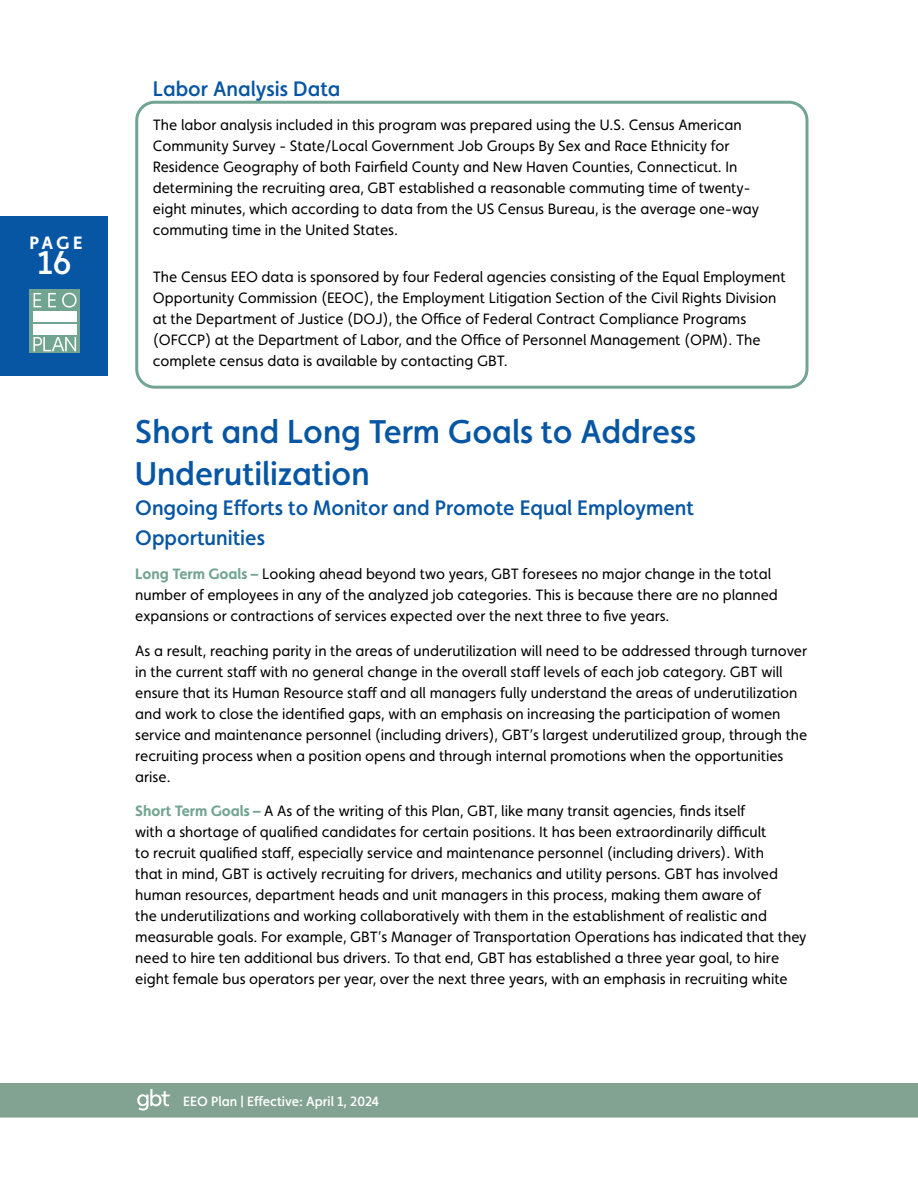
<style>
.page{position:relative;width:918px;height:1188px;background:#fff}
.page>*{position:absolute;margin:0;border:0;box-sizing:border-box;transform-origin:0 0}
.t1{font:500 33px/42px "Faricy New";color:#0756a3}
.t2{font:500 33px "Faricy New";color:#fff}
.t3{font:500 21px/30px "Faricy New";color:#0756a3}
.t4{font:700 18px "Faricy New";color:#fff}
.t5{font:15px/21px "Faricy New";color:#000}
.t6{font:500 13.5px "Faricy New";color:#fff}
.s1{font-weight:700;color:#72a492}
</style>
<div class="page">
<div style="left:0;top:216px;width:108px;height:160px;background:#0756a3"></div>
<div style="left:0;top:1083px;width:918px;height:35px;background:#83a392"></div>
<div style="left:30px;top:289px;width:50px;height:64px;background:#72a492"></div>
<svg style="left:34px;top:293px;width:7px;height:14px"></svg>
<svg style="left:48px;top:293px;width:8px;height:14px"></svg>
<svg style="left:62px;top:293px;width:15px;height:15px"></svg>
<div style="left:33px;top:311px;width:44px;height:10px;background:#fff"></div>
<div style="left:33px;top:324px;width:44px;height:11px;background:#fff"></div>
<svg style="left:33px;top:337px;width:43px;height:14px"></svg>
<div style="left:135px;top:101px;width:673px;height:288px;border:3px solid #72a492;border-radius:18px"></div>
<p class="t4" style="left:30px;top:232px;width:54px">PAGE</p>
<h1 class="t2" style="left:37px;top:243px;width:36px">16</h1>
<h2 class="t3" style="left:153px;top:74px;width:189px">Labor Analysis Data</h2>
<p class="t5" style="left:153px;top:114px;width:608px">The labor analysis included in this program was prepared using the U.S. Census American Community Survey - State/Local Government Job Groups By Sex and Race Ethnicity for Residence Geography of both Fairfield County and New Haven Counties, Connecticut. In determining the recruiting area, GBT established a reasonable commuting time of twenty&shy;eight minutes, which according to data from the US Census Bureau, is the average one-way commuting time in the United States.</p>
<p class="t5" style="left:153px;top:266px;width:634px">The Census EEO data is sponsored by four Federal agencies consisting of the Equal Employment Opportunity Commission (EEOC), the Employment Litigation Section of the Civil Rights Division at the Department of Justice (DOJ), the Office of Federal Contract Compliance Programs (OFCCP) at the Department of Labor, and the Office of Personnel Management (OPM). The complete census data is available by contacting GBT.</p>
<h1 class="t1" style="left:135px;top:410px;width:563px">Short and Long Term Goals to Address<br>Underutilization</h1>
<h2 class="t3" style="left:135px;top:492px;width:560px">Ongoing Efforts to Monitor and Promote Equal Employment<br>Opportunities</h2>
<p class="t5" style="left:135px;top:564px;width:644px"><span class="s1">Long Term Goals –</span> Looking ahead beyond two years, GBT foresees no major change in the total number of employees in any of the analyzed job categories. This is because there are no planned expansions or contractions of services expected over the next three to five years.</p>
<p class="t5" style="left:135px;top:640px;width:674px">As a result, reaching parity in the areas of underutilization will need to be addressed through turnover in the current staff with no general change in the overall staff levels of each job category. GBT will ensure that its Human Resource staff and all managers fully understand the areas of underutilization and work to close the identified gaps, with an emphasis on increasing the participation of women service and maintenance personnel (including drivers), GBT’s largest underutilized group, through the recruiting process when a position opens and through internal promotions when the opportunities arise.</p>
<p class="t5" style="left:135px;top:801px;width:673px"><span class="s1">Short Term Goals –</span> A As of the writing of this Plan, GBT, like many transit agencies, finds itself<br>with a shortage of qualified candidates for certain positions. It has been extraordinarily difficult<br>to recruit qualified staff, especially service and maintenance personnel (including drivers). With<br>that in mind, GBT is actively recruiting for drivers, mechanics and utility persons. GBT has involved human resources, department heads and unit managers in this process, making them aware of<br>the underutilizations and working collaboratively with them in the establishment of realistic and measurable goals. For example, GBT’s Manager of Transportation Operations has indicated that they need to hire ten additional bus drivers. To that end, GBT has established a three year goal, to hire eight female bus operators per year, over the next three years, with an emphasis in recruiting white</p>
<p class="t6" style="left:183px;top:1093px;width:198px">EEO Plan | Effective: April 1, 2024</p>
</div>
